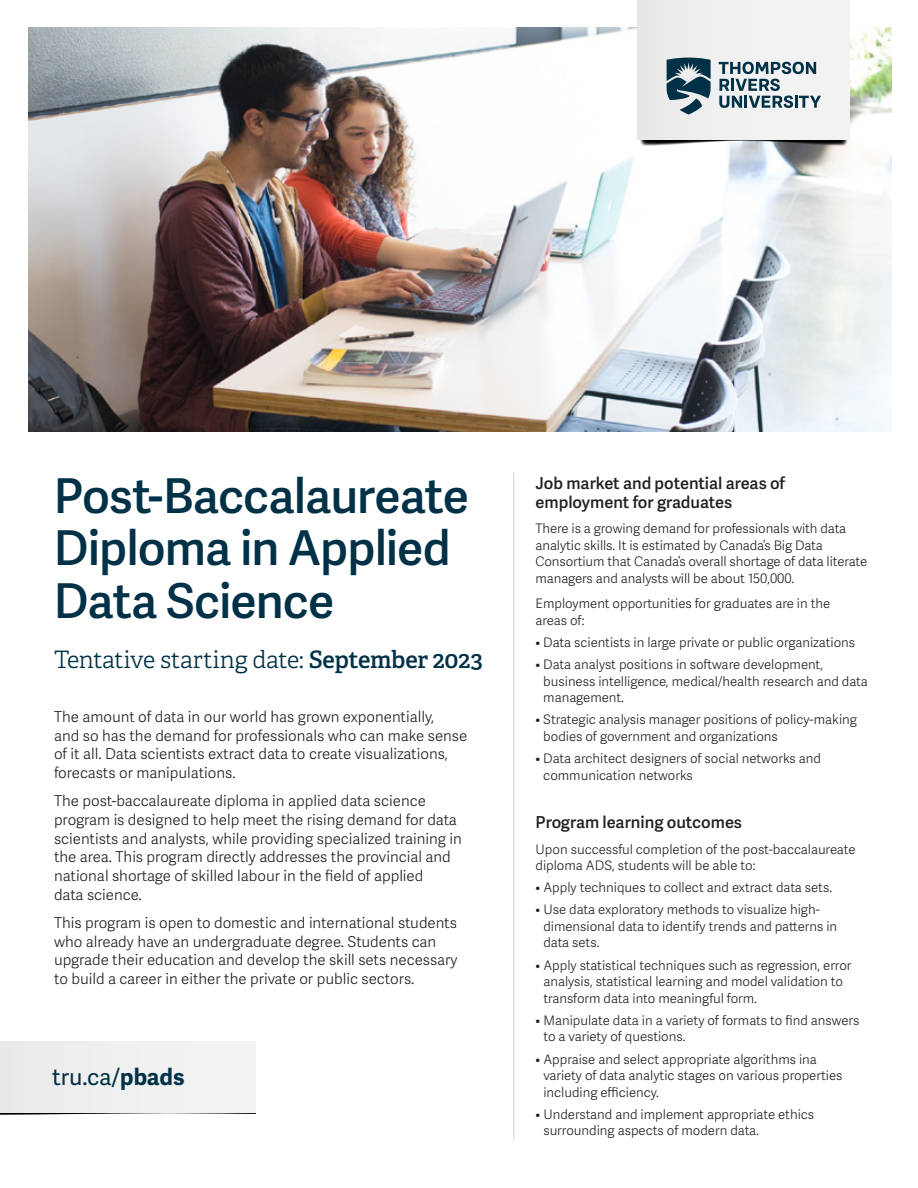
<style>
.page{position:relative;width:918px;height:1188px;background:#fff}
.page>*{position:absolute;margin:0;border:0;box-sizing:border-box;transform-origin:0 0}
.t1{font:600 48px/52.5px "Adelle Sans";letter-spacing:-.02em;color:#003146}
.t2{font:300 24px "Adelle";letter-spacing:-.015em;color:#003146}
.t3{font:22.95px "Adelle Sans";color:#003146}
.t4{font:600 16.5px/18.8px "Adelle Sans";color:#231f20}
.t5{font:300 15px/18.8px "Adelle Sans";color:#231f20}
.t6{font:300 13.2px/16.5px "Adelle Sans";color:#231f20}
.s1{font-weight:600}
.s2{font-weight:700}
</style>
<div class="page">
<img style="left:28px;top:27px;width:863px;height:405px">
<svg style="left:638px;top:140px;width:212px;height:7px"></svg>
<div style="left:638px;top:0;width:212px;height:140px;background:#f1f1f1"></div>
<svg style="left:667px;top:58px;width:44px;height:56px"></svg>
<svg style="left:719px;top:62px;width:102px;height:46px"></svg>
<hr style="left:513px;top:472px;width:1px;height:668px;background:#d9e0e7">
<svg style="left:0;top:1113px;width:256px;height:2px"></svg>
<div style="left:0;top:1042px;width:256px;height:71px;background:#f0f0f0"></div>
<h1 class="t1" style="left:54px;top:467px;width:417px">Post-Baccalaureate<br>Diploma in Applied<br>Data Science</h1>
<h2 class="t2" style="left:54px;top:645px;width:430px">Tentative starting date: <span class="s1">September 2023</span></h2>
<p class="t5" style="left:54px;top:707px;width:415px">The amount of data in our world has grown exponentially,<br>and so has the demand for professionals who can make sense of it all. Data scientists extract data to create visualizations, forecasts or manipulations.</p>
<p class="t5" style="left:54px;top:791px;width:409px">The post-baccalaureate diploma in applied data science program is designed to help meet the rising demand for data scientists and analysts, while providing specialized training in the area. This program directly addresses the provincial and national shortage of skilled labour in the field of applied<br>data science.</p>
<p class="t5" style="left:54px;top:913px;width:405px">This program is open to domestic and international students who already have an undergraduate degree. Students can upgrade their education and develop the skill sets necessary to build a career in either the private or public sectors.</p>
<h3 class="t3" style="left:52px;top:1061px;width:134px">tru.ca/<span class="s2">pbads</span></h3>
<p class="t4" style="left:536px;top:473px;width:251px">Job market and potential areas of employment for graduates</p>
<p class="t6" style="left:536px;top:520px;width:333px">There is a growing demand for professionals with data analytic skills. It is estimated by Canada’s Big Data Consortium that Canada’s overall shortage of data literate managers and analysts will be about 150,000.</p>
<p class="t6" style="left:536px;top:595px;width:296px">Employment opportunities for graduates are in the areas of:</p>
<p class="t6" style="left:536px;top:634px;width:321px">• Data scientists in large private or public organizations</p>
<p class="t6" style="left:543px;top:656px;width:326px;text-indent:-8px">• Data analyst positions in software development, business intelligence, medical/health research and data management.</p>
<p class="t6" style="left:543px;top:711px;width:315px;text-indent:-8px">• Strategic analysis manager positions of policy-making bodies of government and organizations</p>
<p class="t6" style="left:543px;top:750px;width:279px;text-indent:-8px">• Data architect designers of social networks and communication networks</p>
<p class="t4" style="left:536px;top:812px;width:208px">Program learning outcomes</p>
<p class="t6" style="left:536px;top:840px;width:322px">Upon successful completion of the post-baccalaureate diploma ADS, students will be able to:</p>
<p class="t6" style="left:536px;top:879px;width:298px">• Apply techniques to collect and extract data sets.</p>
<p class="t6" style="left:543px;top:901px;width:295px;text-indent:-8px">• Use data exploratory methods to visualize high&shy;dimensional data to identify trends and patterns in data sets.</p>
<p class="t6" style="left:543px;top:956px;width:310px;text-indent:-8px">• Apply statistical techniques such as regression, error analysis, statistical learning and model validation to transform data into meaningful form.</p>
<p class="t6" style="left:543px;top:1012px;width:318px;text-indent:-8px">• Manipulate data in a variety of formats to find answers to a variety of questions.</p>
<p class="t6" style="left:543px;top:1050px;width:301px;text-indent:-8px">• Appraise and select appropriate algorithms ina variety of data analytic stages on various properties including efficiency.</p>
<p class="t6" style="left:543px;top:1106px;width:272px;text-indent:-8px">• Understand and implement appropriate ethics surrounding aspects of modern data.</p>
</div>
